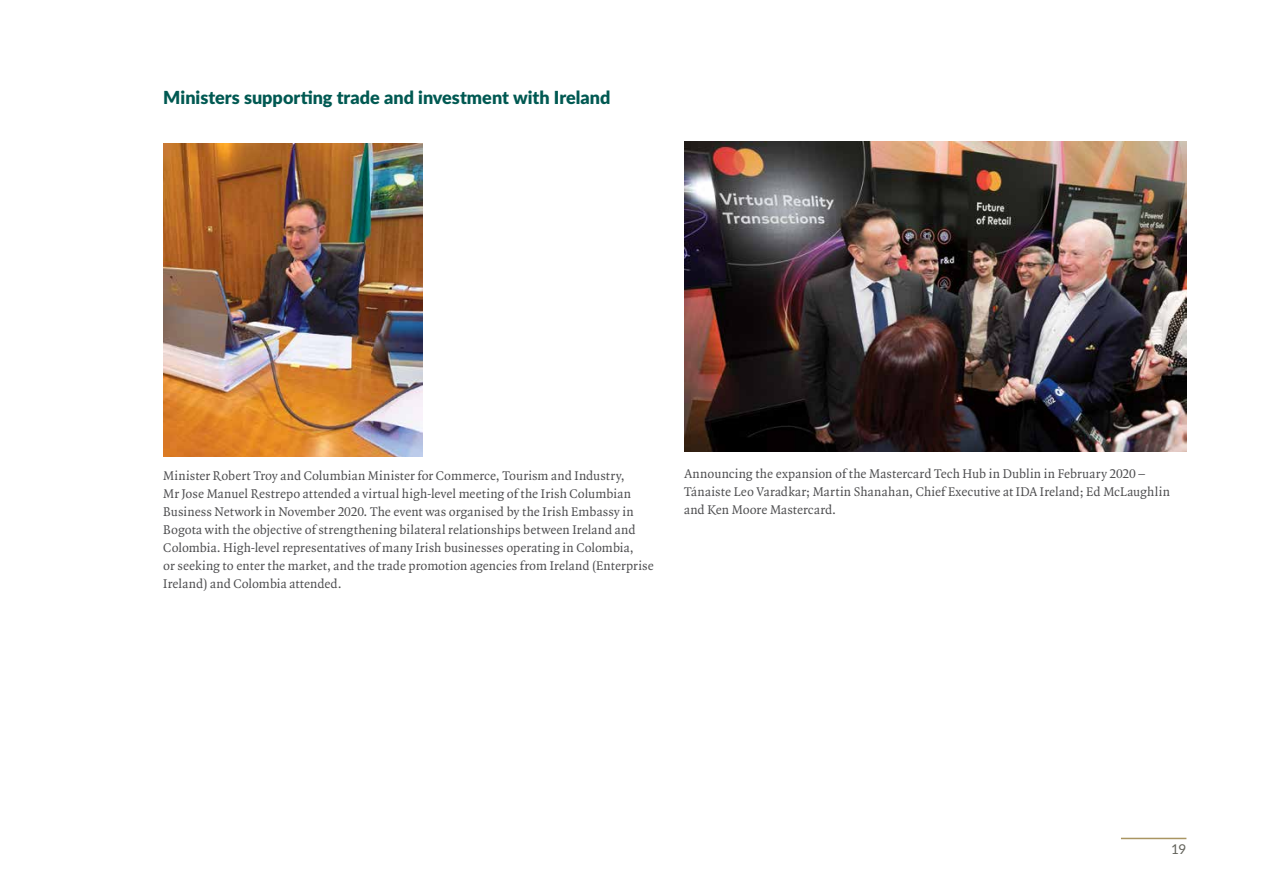
<style>
.page{position:relative;width:1263px;height:893px;background:#fff}
.page>*{position:absolute;margin:0;border:0;box-sizing:border-box;transform-origin:0 0}
.t1{font:900 18px "Lato";color:#005952}
.t2{font:13.5px/18px "Quadraat Pro";letter-spacing:.005em;color:#4d4d4f}
.t3{font:13.5px "Lato";color:#63635b}
</style>
<div class="page">
<img style="left:163px;top:144px;width:260px;height:312px">
<img style="left:684px;top:142px;width:502px;height:309px">
<hr style="left:1121px;top:838px;width:65px;height:1px;background:#a99562">
<h1 class="t1" style="left:163px;top:84px;width:449px">Ministers supporting trade and investment with Ireland</h1>
<p class="t2" style="left:163px;top:466px;width:492px">Minister Robert Troy and Columbian Minister for Commerce, Tourism and Industry,<br>Mr Jose Manuel Restrepo attended a virtual high-level meeting of the Irish Columbian Business Network in November 2020. The event was organised by the Irish Embassy in Bogota with the objective of strengthening bilateral relationships between Ireland and Colombia. High-level representatives of many Irish businesses operating in Colombia,<br>or seeking to enter the market, and the trade promotion agencies from Ireland (Enterprise Ireland) and Colombia attended.</p>
<p class="t2" style="left:684px;top:464px;width:487px">Announcing the expansion of the Mastercard Tech Hub in Dublin in February 2020 –<br>Tánaiste Leo Varadkar; Martin Shanahan, Chief Executive at IDA Ireland; Ed McLaughlin and Ken Moore Mastercard.</p>
<p class="t3" style="left:1171px;top:840px;width:17px">19</p>
</div>
